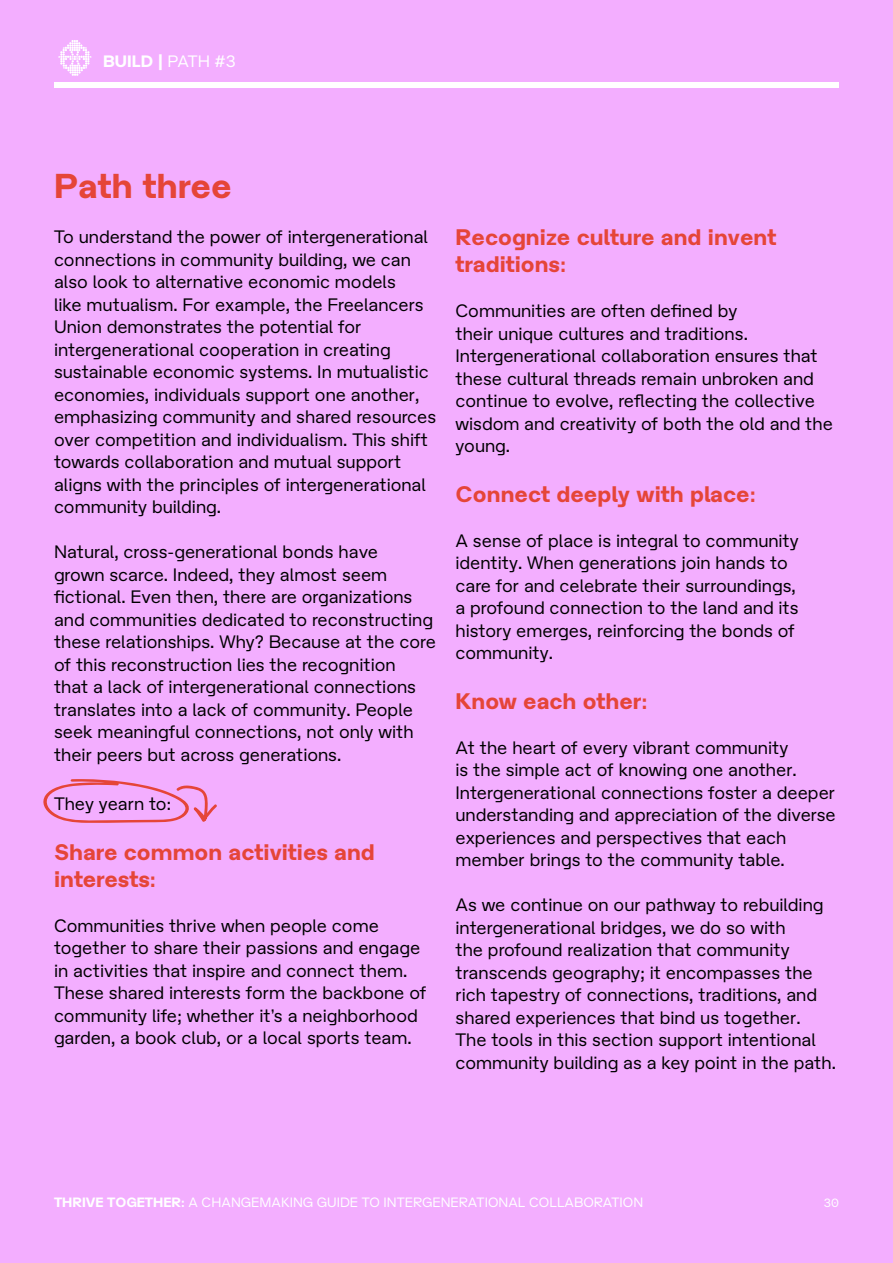
<style>
.page{position:relative;width:893px;height:1263px;background:#f3aeff}
.page>*{position:absolute;margin:0;border:0;box-sizing:border-box;transform-origin:0 0}
.t1{font:700 34.5px "Afflictis";color:#e54538}
.t2{font:700 22.5px/27px "Afflictis";color:#e54538}
.t3{font:18px/22.5px "Afflictis";color:#000}
.t4{font:700 16.5px "Afflictis";color:#fff}
.t5{font:13.5px "Afflictis";color:#fff}
.t6{font:12px "Afflictis";color:#fff}
.s1{font-weight:400}
.s2{font-weight:700}
</style>
<div class="page">
<div style="left:54px;top:82px;width:785px;height:6px;background:#fff"></div>
<svg style="left:58px;top:40px;width:34px;height:36px"></svg>
<svg style="left:43px;top:779px;width:174px;height:44px"></svg>
<p class="t4" style="left:103px;top:51px;width:134px">BUILD | <span class="s1">PATH #3</span></p>
<h1 class="t1" style="left:54px;top:163px;width:179px">Path three</h1>
<p class="t3" style="left:54px;top:225px;width:384px">To understand the power of intergenerational connections in community building, we can also look to alternative economic models<br>like mutualism. For example, the Freelancers Union demonstrates the potential for intergenerational cooperation in creating sustainable economic systems. In mutualistic economies, individuals support one another, emphasizing community and shared resources over competition and individualism. This shift towards collaboration and mutual support aligns with the principles of intergenerational community building.</p>
<p class="t3" style="left:54px;top:540px;width:383px">Natural, cross-generational bonds have<br>grown scarce. Indeed, they almost seem fictional. Even then, there are organizations and communities dedicated to reconstructing these relationships. Why? Because at the core of this reconstruction lies the recognition<br>that a lack of intergenerational connections translates into a lack of community. People seek meaningful connections, not only with their peers but across generations.</p>
<p class="t3" style="left:54px;top:792px;width:118px">They yearn to:</p>
<p class="t2" style="left:54px;top:837px;width:322px">Share common activities and interests:</p>
<p class="t3" style="left:54px;top:913px;width:374px">Communities thrive when people come together to share their passions and engage in activities that inspire and connect them.<br>These shared interests form the backbone of community life; whether it’s a neighborhood garden, a book club, or a local sports team.</p>
<p class="t2" style="left:455px;top:223px;width:322px">Recognize culture and invent traditions:</p>
<p class="t3" style="left:455px;top:299px;width:379px">Communities are often defined by<br>their unique cultures and traditions.<br>Intergenerational collaboration ensures that these cultural threads remain unbroken and continue to evolve, reflecting the collective wisdom and creativity of both the old and the young.</p>
<p class="t2" style="left:455px;top:479px;width:302px">Connect deeply with place:</p>
<p class="t3" style="left:455px;top:528px;width:345px">A sense of place is integral to community identity. When generations join hands to care for and celebrate their surroundings, a profound connection to the land and its history emerges, reinforcing the bonds of community.</p>
<p class="t2" style="left:455px;top:686px;width:194px">Know each other:</p>
<p class="t3" style="left:455px;top:735px;width:382px">At the heart of every vibrant community<br>is the simple act of knowing one another.<br>Intergenerational connections foster a deeper understanding and appreciation of the diverse experiences and perspectives that each member brings to the community table.</p>
<p class="t3" style="left:455px;top:893px;width:382px">As we continue on our pathway to rebuilding intergenerational bridges, we do so with<br>the profound realization that community transcends geography; it encompasses the rich tapestry of connections, traditions, and shared experiences that bind us together.<br>The tools in this section support intentional community building as a key point in the path.</p>
<p class="t5" style="left:54px;top:1194px;width:591px"><span class="s2">THRIVE TOGETHER:</span> A CHANGEMAKING GUIDE TO INTERGENERATIONAL COLLABORATION</p>
<p class="t6" style="left:824px;top:1195px;width:17px">30</p>
</div>
